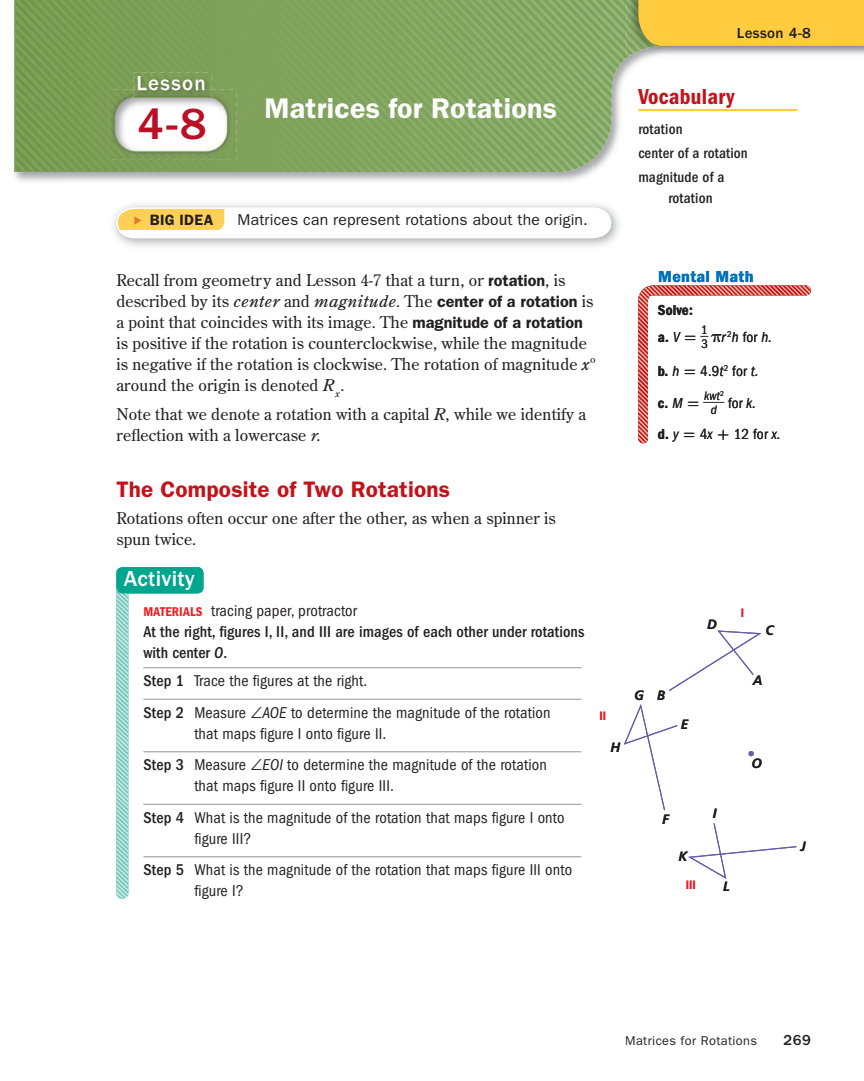
<style>
.page{position:relative;width:864px;height:1081px;background:#fff}
.page>*{position:absolute;margin:0;border:0;box-sizing:border-box;transform-origin:0 0}
.t1{font:500 45px "ITC Franklin Gothic Std";color:#ba0f25}
.t2{font:600 28.5px "ITC Franklin Gothic Std";letter-spacing:.01em;color:#fff}
.t3{font:600 22.5px "ITC Franklin Gothic Std";letter-spacing:.01em;color:#c4121a}
.t4{font:22.5px "ITC Franklin Gothic Std Dm Cd";letter-spacing:.01em;color:#c4121a}
.t5{font:500 22.5px "ITC Franklin Gothic Std";letter-spacing:.01em;color:#fff}
.t6{font:500 21px "ITC Franklin Gothic Std";letter-spacing:.06em;color:#fff}
.t7{font:16.5px "ITC Franklin Gothic Std Dm Cd";letter-spacing:.02em;color:#0072bc;scale:1.12 1}
.t8{font:16.2px/21px "Century Old Style Std";letter-spacing:.01em;color:#231f20}
.t9{font:condensed 16.2px/31.5px "ITC Franklin Gothic Std";letter-spacing:.01em;color:#231f20}
.t10{font:500 condensed 16.2px/21px "ITC Franklin Gothic Std";letter-spacing:.01em;color:#231f20}
.t11{font:15.75px "ITC Franklin Gothic Std";letter-spacing:.01em;color:#231f20}
.t12{font:500 condensed 15px/24px "ITC Franklin Gothic Std";letter-spacing:.01em;color:#231f20}
.t13{font:condensed 15px/31.5px "ITC Franklin Gothic Std";letter-spacing:.01em;color:#231f20}
.t14{font:500 15px "ITC Franklin Gothic Std";letter-spacing:.025em;color:#231f20}
.t15{font:15px/27px "ITC Franklin Gothic Std Dm Cd";letter-spacing:.01em;color:#231f20}
.t16{font:italic condensed 15px "ITC Franklin Gothic Std";color:#231f20}
.t17{font:600 15px "ITC Franklin Gothic Std";letter-spacing:.02em;color:#231f20}
.t18{font:italic 700 13.5px "Frutiger LT Std";color:#231f20}
.t19{font:12.75px "ITC Franklin Gothic Std";letter-spacing:.03em;color:#231f20}
.t20{font:italic condensed 12.75px "ITC Franklin Gothic Std";color:#231f20}
.t21{font:12.75px "Uni Math";color:#231f20;scale:1.65 1}
.t22{font:700 condensed 12px "Frutiger LT Std";color:#ee1d23}
.s1{font-family:"ITC Franklin Gothic Std";font-weight:600}
.s2{font-style:italic}
.s3{font-family:"ITC Franklin Gothic Std";font-style:italic;font-stretch:condensed}
.s4{font-family:"Uni Math";font-size:16.2px}
.s5{font-family:"Uni Math";font-style:normal;font-stretch:normal;font-size:16.2px}
.s6{font-style:normal}
.s7{font-family:"ITC Franklin Gothic Std Dm Cd";font-stretch:normal}
.s8{font-family:"Uni Math";font-stretch:normal;font-size:16.2px}
.s9{font-family:"ITC Franklin Gothic Std Dm Cd";font-weight:400;font-stretch:normal;font-size:13.2px;color:#ee1d23}
.s10{font-weight:400}
.s11{font-weight:500}
.s12{font-family:"Uni Math";font-stretch:normal}
</style>
<div class="page">
<img style="left:14px;top:172px;width:50px;height:10px">
<img style="left:14px;top:0;width:850px;height:172px">
<img style="left:134px;top:72px;width:78px;height:17px">
<img style="left:138px;top:76px;width:66px;height:13px">
<img style="left:109px;top:89px;width:127px;height:70px">
<img style="left:626px;top:0;width:238px;height:54px">
<hr style="left:143px;top:667px;width:438px;height:1px;background:#939598">
<hr style="left:143px;top:699px;width:438px;height:1px;background:#939598">
<hr style="left:143px;top:751px;width:438px;height:1px;background:#939598">
<hr style="left:143px;top:804px;width:438px;height:1px;background:#939598">
<hr style="left:143px;top:856px;width:438px;height:1px;background:#939598">
<svg style="left:116px;top:207px;width:496px;height:32px"></svg>
<svg style="left:638px;top:286px;width:173px;height:157px"></svg>
<svg style="left:623px;top:630px;width:174px;height:249px"></svg>
<svg style="left:749px;top:751px;width:5px;height:5px"></svg>
<img style="left:116px;top:583px;width:12px;height:316px;border-radius:6px">
<div style="left:116px;top:567px;width:87px;height:26px;background:#00a78e;border-radius:6px"></div>
<hr style="left:638px;top:109px;width:159px;height:2px;background:#fecc3e">
<div style="left:638px;top:0;width:226px;height:46px;background:#fecc3e"></div>
<p class="t6" style="left:137px;top:76px;width:71px">Lesson</p>
<p class="t1" style="left:137px;top:108px;width:71px">4-8</p>
<p class="t2" style="left:265px;top:98px;width:294px">Matrices for Rotations</p>
<p class="t17" style="left:150px;top:214px;width:65px">BIG IDEA</p>
<p class="t11" style="left:238px;top:214px;width:352px">Matrices can represent rotations about the origin.</p>
<p class="t14" style="left:737px;top:28px;width:76px">Lesson 4-8</p>
<p class="t4" style="left:638px;top:88px;width:98px">Vocabulary</p>
<p class="t12" style="left:638px;top:118px;width:111px">rotation<br>center of a rotation magnitude of a</p>
<p class="t12" style="left:668px;top:187px;width:46px">rotation</p>
<p class="t8" style="left:116px;top:271px;width:481px">Recall from geometry and Lesson 4-7 that a turn, or <span class="s1">rotation</span>, is described by its <span class="s2">center</span> and <span class="s2">magnitude</span>. The <span class="s1">center of a rotation</span> is a point that coincides with its image. The <span class="s1">magnitude of a rotation </span>is positive if the rotation is counterclockwise, while the magnitude is negative if the rotation is clockwise. The rotation of magnitude <span class="s2">x</span>º around the origin is denoted <span class="s2">R</span><sub>x</sub>.</p>
<p class="t8" style="left:116px;top:404px;width:471px">Note that we denote a rotation with a capital <span class="s2">R</span>, while we identify a reflection with a lowercase <span class="s2">r</span>.</p>
<p class="t7" style="left:658px;top:270px;width:87px">Mental Math</p>
<p class="t15" style="left:658px;top:297px;width:52px">Solve:<br>a. <span class="s3">V</span> <span class="s4">=</span> <sup>_</sup><sup>1</sup></p>
<p class="t16" style="left:701px;top:331px;width:72px"><sub>3</sub> <span class="s5">π</span>r <sup>2</sup>h <span class="s6">for</span> h.</p>
<p class="t13" style="left:658px;top:357px;width:102px"><span class="s7">b.</span> <span class="s2">h</span> <span class="s8">=</span> 4.9<span class="s2">t</span><sup>2</sup> for <span class="s2">t. </span><span class="s7">c.</span><span class="s2">M</span><span class="s8">=</span></p>
<p class="t20" style="left:704px;top:391px;width:21px">kwt<sup>2</sup></p>
<p class="t21" style="left:703px;top:392px;width:14px">__</p>
<p class="t13" style="left:658px;top:388px;width:124px;text-indent:53px"><sub>d</sub> for <span class="s2">k.<br></span><span class="s7">d.</span> <span class="s2">y</span> <span class="s8">=</span> 4<span class="s2">x</span> <span class="s8">+</span> 12 for <span class="s2">x.</span></p>
<p class="t3" style="left:116px;top:481px;width:335px">The Composite of Two Rotations</p>
<p class="t8" style="left:116px;top:509px;width:441px">Rotations often occur one after the other, as when a spinner is spun twice.</p>
<p class="t5" style="left:124px;top:571px;width:73px">Activity</p>
<p class="t10" style="left:143px;top:601px;width:443px"><span class="s9">MATERIALS</span> <span class="s10">tracing paper, protractor<br></span>At the right, figures I, II, and III are images of each other under rotations with center <span class="s2">O</span>.</p>
<p class="t9" style="left:143px;top:666px;width:409px"><span class="s11">Step 1</span> Trace the figures at the right.<br><span class="s11">Step 2</span> Measure <span class="s12">∠</span><span class="s2">AOE</span> to determine the magnitude of the rotation</p>
<p class="t9" style="left:143px;top:719px;width:405px;text-indent:51px">that maps figure I onto figure II.<br><span class="s11">Step 3</span> Measure <span class="s12">∠</span><span class="s2">EOI</span> to determine the magnitude of the rotation</p>
<p class="t9" style="left:143px;top:771px;width:423px;text-indent:51px">that maps figure II onto figure III.<br><span class="s11">Step 4</span> What is the magnitude of the rotation that maps figure I onto</p>
<p class="t9" style="left:143px;top:823px;width:430px;text-indent:51px">figure III?<br><span class="s11">Step 5</span> What is the magnitude of the rotation that maps figure III onto</p>
<p class="t9" style="left:194px;top:876px;width:51px">figure I?</p>
<p class="t18" style="left:707px;top:616px;width:11px">D</p>
<p class="t22" style="left:600px;top:708px;width:8px">II</p>
<p class="t18" style="left:611px;top:739px;width:11px">H</p>
<p class="t18" style="left:634px;top:687px;width:11px">G</p>
<p class="t18" style="left:657px;top:687px;width:10px">B</p>
<p class="t18" style="left:681px;top:716px;width:9px">E</p>
<p class="t22" style="left:741px;top:605px;width:5px">I</p>
<p class="t18" style="left:766px;top:622px;width:10px">C</p>
<p class="t18" style="left:753px;top:672px;width:11px">A</p>
<p class="t18" style="left:751px;top:755px;width:12px">O</p>
<p class="t18" style="left:662px;top:811px;width:8px">F</p>
<p class="t18" style="left:679px;top:848px;width:11px">K</p>
<p class="t22" style="left:686px;top:878px;width:12px">III</p>
<p class="t18" style="left:713px;top:805px;width:5px">I</p>
<p class="t18" style="left:723px;top:878px;width:8px">L</p>
<p class="t18" style="left:800px;top:838px;width:7px">J</p>
<p class="t19" style="left:625px;top:1036px;width:133px">Matrices for Rotations</p>
<p class="t14" style="left:784px;top:1035px;width:29px">269</p>
</div>
